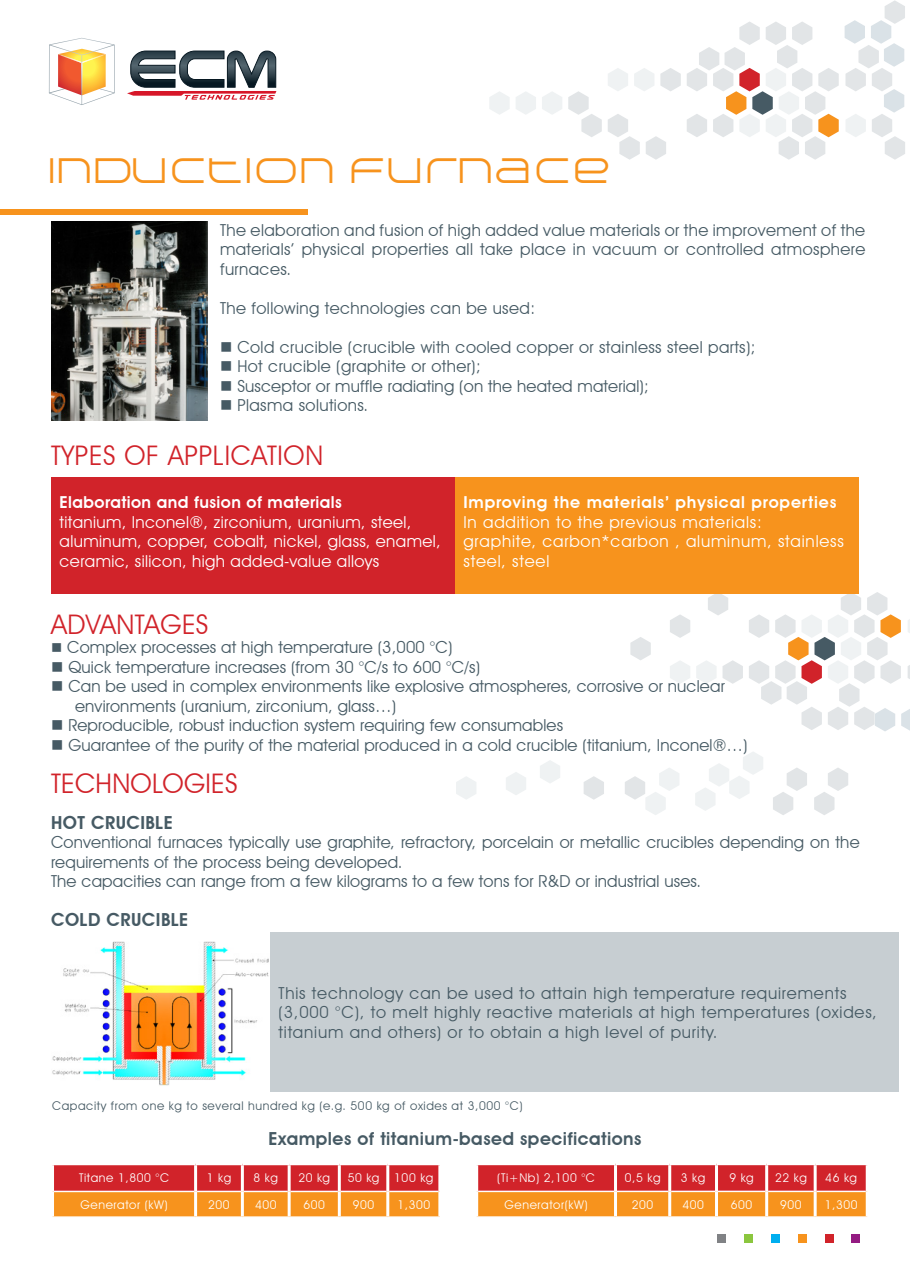
<style>
.page{position:relative;width:910px;height:1280px;background:#fff}
.page>*{position:absolute;margin:0;border:0;box-sizing:border-box;transform-origin:0 0}
.t1{font:300 36px "Arkitech";color:#f7931d}
.t2{font:27px "Avant Garde IT Cby BT";letter-spacing:.01em;color:#d1232a}
.t3{font:600 18px "Avant Garde IT Cby BT";letter-spacing:.025em;color:#465a64}
.t4{font:16.5px/19.5px "Avant Garde IT Cby BT";letter-spacing:.01em;color:#465a64}
.t5{font:16.5px/19.5px "Avant Garde IT Cby BT";letter-spacing:.05em;color:#465a64}
.t6{font:16.5px/19.5px "Avant Garde IT Cby BT";letter-spacing:.025em;color:#fff}
.t7{font:16.5px/19.5px "Avant Garde IT Cby BT";letter-spacing:.05em;color:#fff}
.t8{font:600 16.5px "Avant Garde IT Cby BT";letter-spacing:.05em;color:#fff}
.t9{font:600 16.5px "Avant Garde IT Cby BT";letter-spacing:.025em;color:#fff}
.t10{font:12px "Avant Garde IT Cby BT";letter-spacing:.05em;color:#fff}
.t11{font:12px "Avant Garde IT Cby BT";letter-spacing:.05em;color:#465a64}
</style>
<div class="page">
<svg style="left:670px;top:661px;width:20px;height:22px"></svg>
<svg style="left:696px;top:660px;width:47px;height:24px"></svg>
<svg style="left:630px;top:637px;width:21px;height:23px"></svg>
<svg style="left:670px;top:614px;width:20px;height:24px"></svg>
<svg style="left:708px;top:594px;width:20px;height:21px"></svg>
<svg style="left:749px;top:592px;width:161px;height:139px"></svg>
<img style="left:52px;top:941px;width:217px;height:145px">
<div style="left:270px;top:932px;width:628px;height:160px;background:#c7ced2"></div>
<div style="left:51px;top:477px;width:404px;height:117px;background:#d1232a"></div>
<div style="left:455px;top:477px;width:404px;height:117px;background:#f7931d"></div>
<svg style="left:608px;top:68px;width:20px;height:23px"></svg>
<svg style="left:660px;top:68px;width:21px;height:23px"></svg>
<svg style="left:634px;top:68px;width:20px;height:23px"></svg>
<svg style="left:516px;top:92px;width:20px;height:22px"></svg>
<svg style="left:489px;top:92px;width:21px;height:23px"></svg>
<svg style="left:542px;top:92px;width:20px;height:22px"></svg>
<svg style="left:568px;top:91px;width:34px;height:46px"></svg>
<svg style="left:687px;top:21px;width:152px;height:139px"></svg>
<svg style="left:608px;top:114px;width:32px;height:46px"></svg>
<svg style="left:646px;top:136px;width:20px;height:24px"></svg>
<svg style="left:845px;top:0;width:60px;height:160px"></svg>
<svg style="left:127px;top:51px;width:149px;height:49px"></svg>
<svg style="left:49px;top:38px;width:66px;height:67px"></svg>
<div style="left:825px;top:1234px;width:8px;height:9px;background:#d1232a"></div>
<div style="left:851px;top:1234px;width:9px;height:9px;background:#941b82"></div>
<div style="left:798px;top:1234px;width:8px;height:9px;background:#f7931d"></div>
<div style="left:771px;top:1234px;width:8px;height:9px;background:#00aeef"></div>
<div style="left:744px;top:1234px;width:8px;height:9px;background:#8bc63e"></div>
<div style="left:717px;top:1234px;width:8px;height:9px;background:#808285"></div>
<div style="left:0;top:210px;width:307px;height:5px;background:#f7931d"></div>
<svg style="left:54px;top:1165px;width:384px;height:51px;background:#e35c27"></svg>
<hr style="left:244px;top:1191px;width:44px;height:1px;background:#fff">
<hr style="left:291px;top:1191px;width:47px;height:1px;background:#fff">
<hr style="left:341px;top:1191px;width:45px;height:1px;background:#fff">
<hr style="left:389px;top:1191px;width:49px;height:1px;background:#fff">
<hr style="left:54px;top:1191px;width:140px;height:1px;background:#fff">
<hr style="left:197px;top:1191px;width:44px;height:1px;background:#fff">
<hr style="left:194px;top:1165px;width:3px;height:26px;background:#fff">
<hr style="left:241px;top:1165px;width:3px;height:26px;background:#fff">
<hr style="left:288px;top:1165px;width:3px;height:26px;background:#fff">
<hr style="left:338px;top:1165px;width:3px;height:26px;background:#fff">
<hr style="left:386px;top:1165px;width:3px;height:26px;background:#fff">
<hr style="left:194px;top:1191px;width:3px;height:25px;background:#fff">
<hr style="left:241px;top:1191px;width:3px;height:25px;background:#fff">
<hr style="left:288px;top:1191px;width:3px;height:25px;background:#fff">
<hr style="left:338px;top:1191px;width:3px;height:25px;background:#fff">
<hr style="left:386px;top:1191px;width:3px;height:25px;background:#fff">
<svg style="left:478px;top:1165px;width:388px;height:51px;background:#e35b25"></svg>
<hr style="left:671px;top:1190px;width:44px;height:2px;background:#fff">
<hr style="left:718px;top:1190px;width:47px;height:2px;background:#fff">
<hr style="left:768px;top:1190px;width:46px;height:2px;background:#fff">
<hr style="left:817px;top:1190px;width:49px;height:2px;background:#fff">
<hr style="left:478px;top:1190px;width:136px;height:2px;background:#fff">
<hr style="left:617px;top:1190px;width:51px;height:2px;background:#fff">
<hr style="left:614px;top:1165px;width:3px;height:26px;background:#fff">
<hr style="left:668px;top:1165px;width:3px;height:26px;background:#fff">
<hr style="left:715px;top:1165px;width:3px;height:26px;background:#fff">
<hr style="left:765px;top:1165px;width:3px;height:26px;background:#fff">
<hr style="left:814px;top:1165px;width:3px;height:26px;background:#fff">
<hr style="left:614px;top:1191px;width:3px;height:25px;background:#fff">
<hr style="left:668px;top:1191px;width:3px;height:25px;background:#fff">
<hr style="left:715px;top:1191px;width:3px;height:25px;background:#fff">
<hr style="left:765px;top:1191px;width:3px;height:25px;background:#fff">
<hr style="left:814px;top:1191px;width:3px;height:25px;background:#fff">
<img style="left:51px;top:221px;width:157px;height:200px">
<svg style="left:456px;top:776px;width:20px;height:23px"></svg>
<svg style="left:506px;top:772px;width:20px;height:23px"></svg>
<svg style="left:540px;top:760px;width:20px;height:23px"></svg>
<svg style="left:584px;top:776px;width:20px;height:24px"></svg>
<svg style="left:625px;top:768px;width:54px;height:47px"></svg>
<svg style="left:695px;top:752px;width:68px;height:59px"></svg>
<svg style="left:773px;top:768px;width:34px;height:47px"></svg>
<svg style="left:814px;top:768px;width:34px;height:47px"></svg>
<h1 class="t1" style="left:47px;top:146px;width:567px">INDUCTION FURNACE</h1>
<p class="t4" style="left:220px;top:220px;width:647px;text-align:justify">The elaboration and fusion of high added value materials or the improvement of the materials’ physical properties all take place in vacuum or controlled atmosphere furnaces.</p>
<p class="t4" style="left:220px;top:298px;width:317px">The following technologies can be used:</p>
<p class="t4" style="left:220px;top:337px;width:537px">■ Cold crucible (crucible with cooled copper or stainless steel parts);</p>
<p class="t4" style="left:220px;top:357px;width:262px">■ Hot crucible (graphite or other);</p>
<p class="t4" style="left:220px;top:376px;width:430px">■ Susceptor or muffle radiating (on the heated material);</p>
<p class="t4" style="left:220px;top:396px;width:150px">■ Plasma solutions.</p>
<h2 class="t2" style="left:51px;top:439px;width:274px">TYPES OF APPLICATION</h2>
<p class="t9" style="left:60px;top:492px;width:284px">Elaboration and fusion of materials</p>
<p class="t6" style="left:60px;top:512px;width:383px">titanium, Inconel®, zirconium, uranium, steel, aluminum, copper, cobalt, nickel, glass, enamel, ceramic, silicon, high added-value alloys</p>
<p class="t8" style="left:463px;top:492px;width:374px">Improving the materials’ physical properties</p>
<p class="t7" style="left:463px;top:512px;width:382px">In addition to the previous materials:<br>graphite, carbon*carbon , aluminum, stainless steel, steel</p>
<h2 class="t2" style="left:51px;top:608px;width:159px">ADVANTAGES</h2>
<p class="t4" style="left:51px;top:638px;width:403px">■ Complex processes at high temperature (3,000 °C)</p>
<p class="t4" style="left:51px;top:657px;width:430px">■ Quick temperature increases (from 30 °C/s to 600 °C/s)</p>
<p class="t4" style="left:75px;top:677px;width:651px;text-indent:-24px">■ Can be used in complex environments like explosive atmospheres, corrosive or nuclear environments (uranium, zirconium, glass…)</p>
<p class="t4" style="left:51px;top:716px;width:514px">■ Reproducible, robust induction system requiring few consumables</p>
<p class="t4" style="left:51px;top:735px;width:698px">■ Guarantee of the purity of the material produced in a cold crucible (titanium, Inconel®…)</p>
<h2 class="t2" style="left:51px;top:767px;width:188px">TECHNOLOGIES</h2>
<p class="t3" style="left:51px;top:811px;width:123px">HOT CRUCIBLE</p>
<p class="t4" style="left:51px;top:832px;width:810px">Conventional furnaces typically use graphite, refractory, porcelain or metallic crucibles depending on the requirements of the process being developed.<br>The capacities can range from a few kilograms to a few tons for R&amp;D or industrial uses.</p>
<p class="t3" style="left:51px;top:908px;width:139px">COLD CRUCIBLE</p>
<p class="t5" style="left:279px;top:983px;width:600px">This technology can be used to attain high temperature requirements (3,000 °C), to melt highly reactive materials at high temperatures (oxides, titanium and others) or to obtain a high level of purity.</p>
<p class="t11" style="left:52px;top:1098px;width:472px">Capacity from one kg to several hundred kg (e.g. 500 kg of oxides at 3,000 °C)</p>
<p class="t3" style="left:269px;top:1127px;width:374px">Examples of titanium-based specifications</p>
<p class="t10" style="left:79px;top:1170px;width:92px">Titane 1,800 °C</p>
<p class="t10" style="left:207px;top:1170px;width:26px">1 kg</p>
<p class="t10" style="left:254px;top:1170px;width:26px">8 kg</p>
<p class="t10" style="left:298px;top:1170px;width:33px">20 kg</p>
<p class="t10" style="left:348px;top:1170px;width:87px">50 kg 100 kg</p>
<p class="t10" style="left:81px;top:1197px;width:89px">Generator (kW)</p>
<p class="t10" style="left:208px;top:1197px;width:23px">200</p>
<p class="t10" style="left:255px;top:1197px;width:23px">400</p>
<p class="t10" style="left:303px;top:1197px;width:23px">600</p>
<p class="t10" style="left:353px;top:1197px;width:23px">900</p>
<p class="t10" style="left:397px;top:1197px;width:34px">1,300</p>
<p class="t10" style="left:497px;top:1170px;width:99px">(Ti+Nb) 2,100 °C</p>
<p class="t10" style="left:625px;top:1170px;width:37px">0,5 kg</p>
<p class="t10" style="left:681px;top:1170px;width:26px">3 kg</p>
<p class="t10" style="left:729px;top:1170px;width:26px">9 kg</p>
<p class="t10" style="left:775px;top:1170px;width:33px">22 kg</p>
<p class="t10" style="left:825px;top:1170px;width:33px">46 kg</p>
<p class="t10" style="left:505px;top:1197px;width:85px">Generator(kW)</p>
<p class="t10" style="left:632px;top:1197px;width:23px">200</p>
<p class="t10" style="left:682px;top:1197px;width:23px">400</p>
<p class="t10" style="left:731px;top:1197px;width:23px">600</p>
<p class="t10" style="left:780px;top:1197px;width:23px">900</p>
<p class="t10" style="left:825px;top:1197px;width:34px">1,300</p>
</div>
